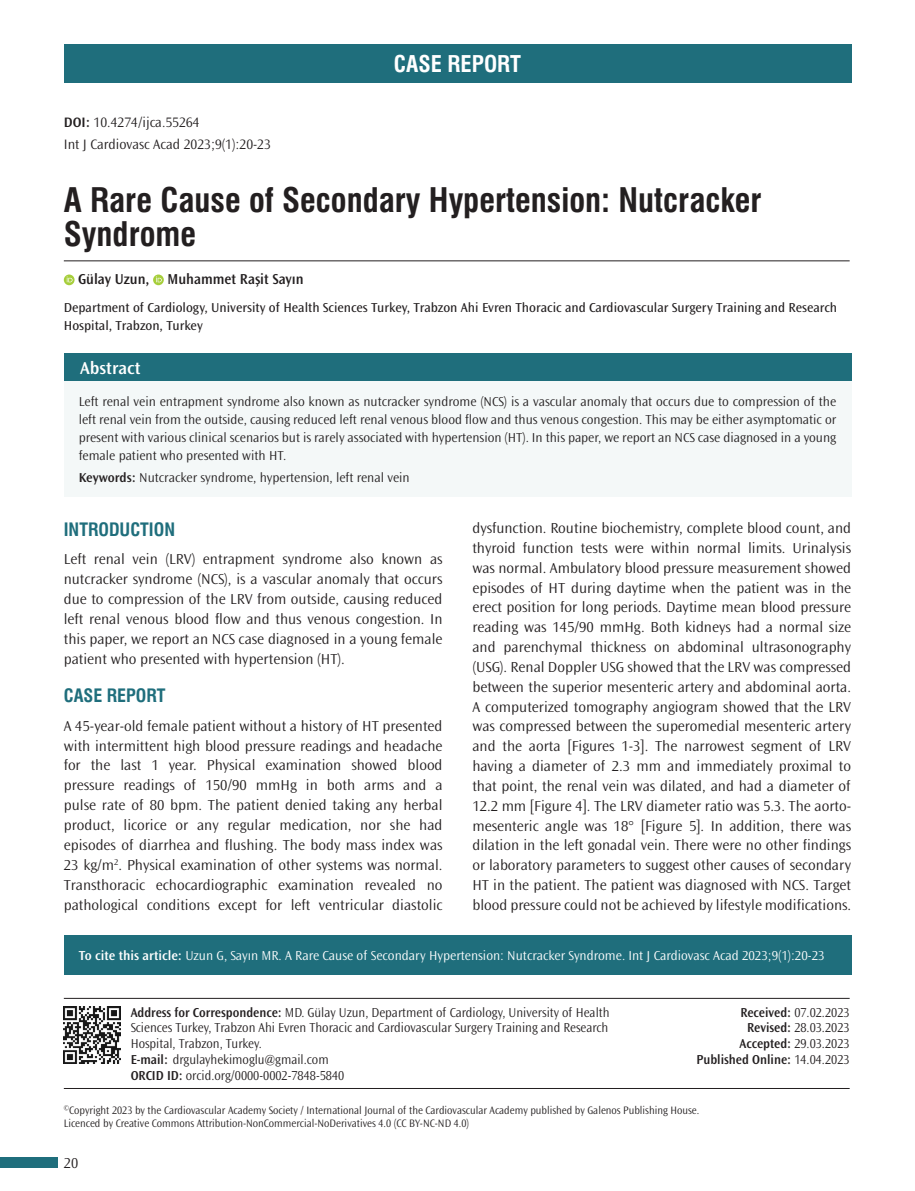
<style>
.page{position:relative;width:915px;height:1191px;background:#fff}
.page>*{position:absolute;margin:0;border:0;box-sizing:border-box;transform-origin:0 0}
.BASLIK{font:33px/34.5px "Swiss Condensed Bold Tr";color:#231f20}
.t1{font:22.5px "Swiss Condensed Bold Tr";color:#fff}
.ARA_BASLIK{font:18px "Swiss Condensed Bold Tr";color:#1f6e7c}
.t2{font:600 18px "Ocean Sans Std";color:#fff}
.YAZI{font:300 15px/19.8px "Ocean Sans Std";color:#231f20;text-align:justify}
.YAZARLAR{font:600 15px "Ocean Sans Std";color:#231f20;scale:.96 1}
.SAYFA_ARA{font:300 14.25px "Ocean Sans Std";color:#231f20}
.DOI{font:300 14.25px "Ocean Sans Std";color:#231f20}
.OZET{font:300 13.5px/18px "Ocean Sans Std";color:#231f20;text-align:justify}
.YAZISMA_KISMI{font:300 13.5px/15.8px "Ocean Sans Std";color:#231f20;text-align:justify;scale:.95 1}
.KURUM{font:13.5px/18px "Ocean Sans Std";color:#231f20}
.CİTE_AS{font:300 13.5px "Ocean Sans Std";color:#fff}
.TARİH{font:300 13.5px "Ocean Sans Std";color:#231f20;scale:.95 1}
.TARİH-2{font:600 13.5px "Ocean Sans Std";color:#231f20;scale:.95 1}
.t3{font:300 11.25px/13.5px "Ocean Sans Std";color:#231f20;scale:.95 1}
.s1{font-weight:600}
.s2{font-weight:300}
</style>
<div class="page">
<div style="left:64px;top:44px;width:786px;height:39px;background:#1f6e7c"></div>
<hr style="left:64px;top:1088px;width:785px;height:1px;background:#231f20">
<div style="left:0;top:1157px;width:57px;height:11px;background:#1f6e7c"></div>
<img style="left:64px;top:1006px;width:57px;height:57px">
<svg style="left:64px;top:274px;width:10px;height:11px"></svg>
<svg style="left:67px;top:276px;width:5px;height:6px"></svg>
<svg style="left:153px;top:274px;width:11px;height:11px"></svg>
<svg style="left:156px;top:276px;width:6px;height:6px"></svg>
<hr style="left:64px;top:260px;width:785px;height:1px;background:#231f20">
<div style="left:64px;top:353px;width:786px;height:28px;background:#1f6e7c"></div>
<hr style="left:64px;top:998px;width:785px;height:1px;background:#231f20">
<div style="left:64px;top:381px;width:786px;height:116px;background:#f4f8f8"></div>
<div style="left:64px;top:935px;width:786px;height:40px;background:#1f6e7c"></div>
<p class="DOI" style="left:64px;top:114px;width:137px"><span class="s1">DOI:</span> 10.4274/ijca.55264</p>
<h2 class="t1" style="left:394px;top:50px;width:129px">CASE REPORT</h2>
<p class="SAYFA_ARA" style="left:64px;top:136px;width:208px">Int J Cardiovasc Acad 2023;9(1):20-23</p>
<p class="BASLIK" style="left:64px;top:183px;width:699px">A Rare Cause of Secondary Hypertension: Nutcracker<br>Syndrome</p>
<p class="YAZARLAR" style="left:78px;top:271px;width:236px">Gülay Uzun, Muhammet Raşit Sayın</p>
<p class="KURUM" style="left:64px;top:299px;width:774px">Department of Cardiology, University of Health Sciences Turkey, Trabzon Ahi Evren Thoracic and Cardiovascular Surgery Training and Research<br>Hospital, Trabzon, Turkey</p>
<p class="t2" style="left:80px;top:358px;width:62px">Abstract</p>
<p class="OZET" style="left:79px;top:392px;width:758px">Left renal vein entrapment syndrome also known as nutcracker syndrome (NCS) is a vascular anomaly that occurs due to compression of the left renal vein from the outside, causing reduced left renal venous blood flow and thus venous congestion. This may be either asymptomatic or present with various clinical scenarios but is rarely associated with hypertension (HT). In this paper, we report an NCS case diagnosed in a young female patient who presented with HT.</p>
<p class="OZET" style="left:79px;top:468px;width:332px"><span class="s1">Keywords:</span> Nutcracker syndrome, hypertension, left renal vein</p>
<p class="ARA_BASLIK" style="left:64px;top:518px;width:113px">INTRODUCTION</p>
<p class="YAZI" style="left:64px;top:549px;width:380px">Left renal vein (LRV) entrapment syndrome also known as nutcracker syndrome (NCS), is a vascular anomaly that occurs due to compression of the LRV from outside, causing reduced left renal venous blood flow and thus venous congestion. In this paper, we report an NCS case diagnosed in a young female patient who presented with hypertension (HT).</p>
<p class="ARA_BASLIK" style="left:64px;top:685px;width:103px">CASE REPORT</p>
<p class="YAZI" style="left:64px;top:716px;width:380px">A 45-year-old female patient without a history of HT presented with intermittent high blood pressure readings and headache for the last 1 year. Physical examination showed blood pressure readings of 150/90 mmHg in both arms and a pulse rate of 80 bpm. The patient denied taking any herbal product, licorice or any regular medication, nor she had episodes of diarrhea and flushing. The body mass index was 23 kg/m<sup>2</sup>. Physical examination of other systems was normal.<br>Transthoracic echocardiographic examination revealed no pathological conditions except for left ventricular diastolic</p>
<p class="YAZI" style="left:472px;top:518px;width:380px">dysfunction. Routine biochemistry, complete blood count, and thyroid function tests were within normal limits. Urinalysis was normal. Ambulatory blood pressure measurement showed episodes of HT during daytime when the patient was in the erect position for long periods. Daytime mean blood pressure reading was 145/90 mmHg. Both kidneys had a normal size and parenchymal thickness on abdominal ultrasonography (USG). Renal Doppler USG showed that the LRV was compressed between the superior mesenteric artery and abdominal aorta.<br>A computerized tomography angiogram showed that the LRV was compressed between the superomedial mesenteric artery and the aorta [Figures 1-3]. The narrowest segment of LRV having a diameter of 2.3 mm and immediately proximal to that point, the renal vein was dilated, and had a diameter of 12.2 mm [Figure 4]. The LRV diameter ratio was 5.3. The aorto&shy;mesenteric angle was 18° [Figure 5]. In addition, there was dilation in the left gonadal vein. There were no other findings or laboratory parameters to suggest other causes of secondary HT in the patient. The patient was diagnosed with NCS. Target blood pressure could not be achieved by lifestyle modifications.</p>
<p class="CİTE_AS" style="left:79px;top:948px;width:747px"><span class="s1">To cite this article:</span> Uzun G, Sayın MR. A Rare Cause of Secondary Hypertension: Nutcracker Syndrome. Int J Cardiovasc Acad 2023;9(1):20-23</p>
<p class="YAZISMA_KISMI" style="left:131px;top:1004px;width:505px"><span class="s1">Address for Correspondence:</span> MD. Gülay Uzun, Department of Cardiology, University of Health Sciences Turkey, Trabzon Ahi Evren Thoracic and Cardiovascular Surgery Training and Research Hospital, Trabzon, Turkey.</p>
<p class="YAZISMA_KISMI" style="left:131px;top:1051px;width:210px"><span class="s1">E-mail:</span> drgulayhekimoglu@gmail.com</p>
<p class="YAZISMA_KISMI" style="left:131px;top:1067px;width:226px"><span class="s1">ORCID ID:</span> orcid.org/0000-0002-7848-5840</p>
<p class="TARİH" style="left:740px;top:1004px;width:116px"><span class="s1">Received:</span> 07.02.2023</p>
<p class="TARİH" style="left:746px;top:1020px;width:109px"><span class="s1">Revised:</span> 28.03.2023</p>
<p class="TARİH" style="left:739px;top:1036px;width:117px"><span class="s1">Accepted:</span> 29.03.2023</p>
<p class="TARİH-2" style="left:696px;top:1051px;width:162px">Published Online: <span class="s2">14.04.2023</span></p>
<p class="t3" style="left:64px;top:1103px;width:670px"><sup>©</sup>Copyright 2023 by the Cardiovascular Academy Society / International Journal of the Cardiovascular Academy published by Galenos Publishing House.<br>Licenced by Creative Commons Attribution-NonCommercial-NoDerivatives 4.0 (CC BY-NC-ND 4.0)</p>
<p class="YAZI" style="left:64px;top:1153px;width:16px">20</p>
</div>
